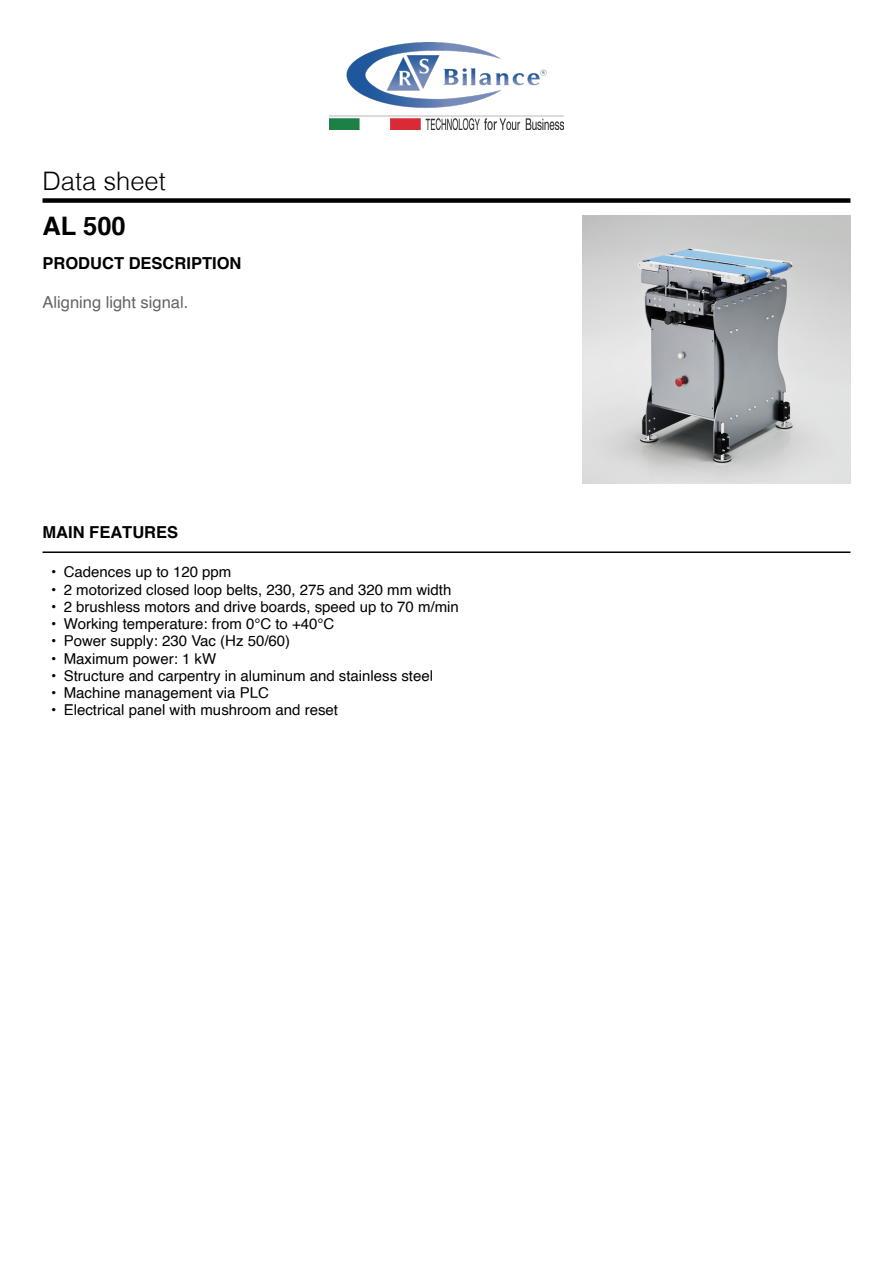
<style>
.page{position:relative;width:893px;height:1263px;background:#fff}
.page>*{position:absolute;margin:0;border:0;box-sizing:border-box;transform-origin:0 0}
.t1{font:300 25.5px "Helvetica";color:#000}
.t2{font:700 25.5px "Helvetica";color:#000}
.t3{font:700 16.5px "Helvetica";color:#000}
.t4{font:16.5px "Helvetica";color:#646363}
.t5{font:15px "Helvetica";color:#000}
</style>
<div class="page">
<div style="left:43px;top:198px;width:807px;height:5px;background:#000"></div>
<hr style="left:43px;top:551px;width:807px;height:2px;background:#000">
<img style="left:583px;top:216px;width:267px;height:267px">
<img style="left:330px;top:43px;width:233px;height:86px">
<h1 class="t1" style="left:43px;top:165px;width:125px">Data sheet</h1>
<h1 class="t2" style="left:43px;top:205px;width:85px">AL 500</h1>
<p class="t3" style="left:43px;top:249px;width:200px">PRODUCT DESCRIPTION</p>
<p class="t4" style="left:43px;top:289px;width:147px">Aligning light signal.</p>
<p class="t3" style="left:43px;top:519px;width:137px">MAIN FEATURES</p>
<p class="t5" style="left:51px;top:560px;width:182px">• Cadences up to 120 ppm</p>
<p class="t5" style="left:51px;top:578px;width:402px">• 2 motorized closed loop belts, 230, 275 and 320 mm width</p>
<p class="t5" style="left:51px;top:595px;width:409px">• 2 brushless motors and drive boards, speed up to 70 m/min</p>
<p class="t5" style="left:51px;top:612px;width:285px">• Working temperature: from 0°C to +40°C</p>
<p class="t5" style="left:51px;top:629px;width:241px">• Power supply: 230 Vac (Hz 50/60)</p>
<p class="t5" style="left:51px;top:647px;width:167px">• Maximum power: 1 kW</p>
<p class="t5" style="left:51px;top:664px;width:384px">• Structure and carpentry in aluminum and stainless steel</p>
<p class="t5" style="left:51px;top:681px;width:219px">• Machine management via PLC</p>
<p class="t5" style="left:51px;top:698px;width:289px">• Electrical panel with mushroom and reset</p>
</div>
